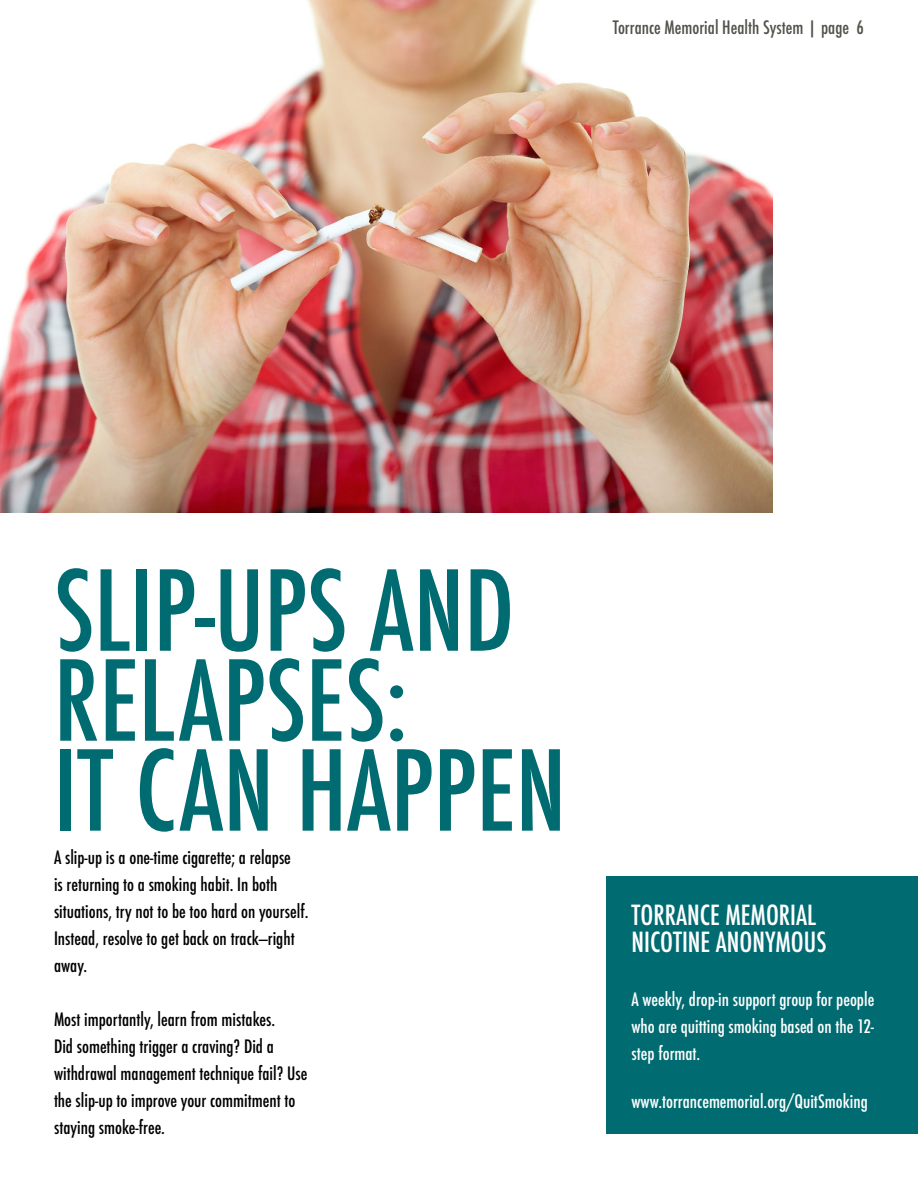
<style>
.page{position:relative;width:918px;height:1188px;background:#fff}
.page>*{position:absolute;margin:0;border:0;box-sizing:border-box;transform-origin:0 0}
.t1{font:500 condensed 108px/90px "Futura";color:#006b71}
.t2{font:500 condensed 27px/27px "Futura";color:#fff}
.t3{font:500 condensed 18px/27px "Futura";color:#000}
.t4{font:500 condensed 18px/27px "Futura";color:#fff;text-align:justify}
.t5{font:500 condensed 18px "Futura";color:#51534a}
</style>
<div class="page">
<div style="left:606px;top:877px;width:312px;height:257px;background:#006b71"></div>
<img style="left:0;top:0;width:773px;height:513px">
<p class="t5" style="left:613px;top:16px;width:253px">Torrance Memorial Health System | page 6</p>
<h1 class="t1" style="left:54px;top:566px;width:514px">SLIP-UPS AND<br>RELAPSES:<br>IT CAN HAPPEN</h1>
<p class="t3" style="left:54px;top:844px;width:256px">A slip-up is a one-time cigarette; a relapse<br>is returning to a smoking habit. In both situations, try not to be too hard on yourself.<br>Instead, resolve to get back on track—right away.</p>
<p class="t3" style="left:54px;top:1006px;width:255px">Most importantly, learn from mistakes.<br>Did something trigger a craving? Did a withdrawal management technique fail? Use the slip-up to improve your commitment to staying smoke-free.</p>
<h2 class="t2" style="left:632px;top:902px;width:196px">TORRANCE MEMORIAL<br>NICOTINE ANONYMOUS</h2>
<p class="t4" style="left:632px;top:986px;width:244px">A weekly, drop-in support group for people who are quitting smoking based on the 12- step format.</p>
<p class="t4" style="left:632px;top:1088px;width:238px">www.torrancememorial.org/QuitSmoking</p>
</div>
